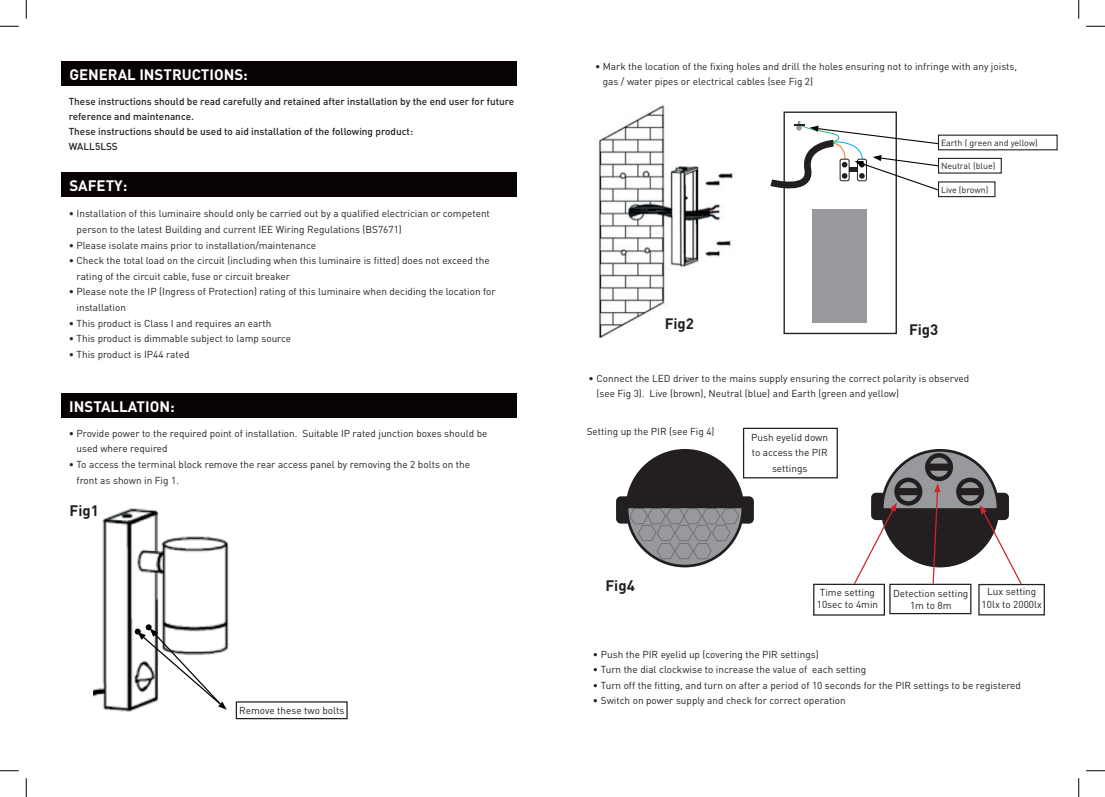
<style>
.page{position:relative;width:1105px;height:797px;background:#fff}
.page>*{position:absolute;margin:0;border:0;box-sizing:border-box;transform-origin:0 0}
.t1{font:700 15px "DIN";color:#fff}
.t2{font:700 15px "DIN";color:#231f20}
.t3{font:10px/15.6px "DIN";color:#231f20}
.t4{font:500 10px/15px "DIN";color:#231f20}
.t5{font:8.75px "DIN";color:#231f20}
</style>
<div class="page">
<img style="left:94px;top:508px;width:147px;height:212px">
<div style="left:62px;top:61px;width:455px;height:25px;background:#080302"></div>
<div style="left:62px;top:172px;width:455px;height:25px;background:#080302"></div>
<div style="left:62px;top:393px;width:455px;height:25px;background:#080302"></div>
<svg style="left:135px;top:624px;width:92px;height:85px"></svg>
<div style="left:236px;top:702px;width:111px;height:16px;background:#fff"></div>
<div style="left:236px;top:701px;width:112px;height:18px;border:1px solid #231f20"></div>
<img style="left:598px;top:106px;width:135px;height:232px">
<div style="left:938px;top:181px;width:57px;height:16px;border:1px solid #231f20"></div>
<div style="left:938px;top:158px;width:64px;height:16px;border:1px solid #231f20"></div>
<div style="left:938px;top:135px;width:120px;height:15px;border:1px solid #231f20"></div>
<div style="left:783px;top:111px;width:114px;height:223px;border:1px solid #231f20"></div>
<div style="left:812px;top:210px;width:55px;height:113px;background:#97999c"></div>
<svg style="left:770px;top:121px;width:170px;height:80px"></svg>
<div style="left:739px;top:496px;width:15px;height:27px;background:#231f20;border-radius:5px"></div>
<div style="left:616px;top:496px;width:15px;height:27px;background:#231f20;border-radius:5px"></div>
<svg style="left:627px;top:450px;width:117px;height:110px"></svg>
<svg style="left:882px;top:450px;width:116px;height:116px;background:#848587"></svg>
<div style="left:925px;top:453px;width:28px;height:28px;border:4px solid #231f20;border-radius:50%"></div>
<div style="left:927px;top:463px;width:24px;height:7px;background:#231f20"></div>
<div style="left:894px;top:477px;width:28px;height:28px;border:4px solid #231f20;border-radius:50%"></div>
<div style="left:956px;top:477px;width:28px;height:28px;border:4px solid #231f20;border-radius:50%"></div>
<div style="left:743px;top:428px;width:95px;height:50px;border:1px solid #231f20"></div>
<div style="left:813px;top:583px;width:72px;height:32px;border:1px solid #231f20"></div>
<div style="left:889px;top:583px;width:82px;height:31px;border:1px solid #231f20"></div>
<div style="left:978px;top:584px;width:67px;height:31px;border:1px solid #231f20"></div>
<svg style="left:853px;top:483px;width:170px;height:102px"></svg>
<svg style="left:0;top:25px;width:19px;height:2px"></svg>
<svg style="left:1086px;top:25px;width:19px;height:2px"></svg>
<svg style="left:0;top:770px;width:19px;height:1px"></svg>
<svg style="left:1086px;top:770px;width:19px;height:1px"></svg>
<svg style="left:25px;top:0;width:2px;height:19px"></svg>
<svg style="left:25px;top:778px;width:2px;height:19px"></svg>
<svg style="left:1078px;top:0;width:1px;height:19px"></svg>
<svg style="left:1078px;top:778px;width:1px;height:19px"></svg>
<h1 class="t1" style="left:69px;top:65px;width:180px">GENERAL INSTRUCTIONS:</h1>
<p class="t4" style="left:69px;top:93px;width:447px">These instructions should be read carefully and retained after installation by the end user for future reference and maintenance.<br>These instructions should be used to aid installation of the following product:<br>WALL5LSS</p>
<h1 class="t1" style="left:69px;top:176px;width:60px">SAFETY:</h1>
<p class="t3" style="left:77px;top:206px;width:415px;text-indent:-8px">• Installation of this luminaire should only be carried out by a qualified electrician or competent person to the latest Building and current IEE Wiring Regulations (BS7671)</p>
<p class="t3" style="left:69px;top:237px;width:249px">• Please isolate mains prior to installation/maintenance</p>
<p class="t3" style="left:77px;top:252px;width:414px;text-indent:-8px">• Check the total load on the circuit (including when this luminaire is fitted) does not exceed the rating of the circuit cable, fuse or circuit breaker</p>
<p class="t3" style="left:77px;top:284px;width:421px;text-indent:-8px">• Please note the IP (Ingress of Protection) rating of this luminaire when deciding the location for installation</p>
<p class="t3" style="left:69px;top:315px;width:204px">• This product is Class I and requires an earth</p>
<p class="t3" style="left:69px;top:331px;width:224px">• This product is dimmable subject to lamp source</p>
<p class="t3" style="left:69px;top:346px;width:122px">• This product is IP44 rated</p>
<h1 class="t1" style="left:69px;top:396px;width:107px">INSTALLATION:</h1>
<p class="t3" style="left:77px;top:425px;width:412px;text-indent:-8px">• Provide power to the required point of installation. Suitable IP rated junction boxes should be used where required</p>
<p class="t3" style="left:77px;top:456px;width:395px;text-indent:-8px">• To access the terminal block remove the rear access panel by removing the 2 bolts on the front as shown in Fig 1.</p>
<h1 class="t2" style="left:70px;top:500px;width:31px">Fig1</h1>
<p class="t3" style="left:239px;top:702px;width:107px">Remove these two bolts</p>
<p class="t3" style="left:603px;top:58px;width:416px;text-indent:-8px">• Mark the location of the fixing holes and drill the holes ensuring not to infringe with any joists, gas / water pipes or electrical cables (see Fig 2)</p>
<p class="t5" style="left:941px;top:137px;width:98px">Earth ( green and yellow)</p>
<p class="t5" style="left:941px;top:161px;width:56px">Neutral (blue)</p>
<h1 class="t2" style="left:665px;top:314px;width:31px">Fig2</h1>
<p class="t5" style="left:941px;top:184px;width:49px">Live (brown)</p>
<h1 class="t2" style="left:909px;top:319px;width:31px">Fig3</h1>
<p class="t3" style="left:596px;top:370px;width:374px;text-indent:-8px">• Connect the LED driver to the mains supply ensuring the correct polarity is observed (see Fig 3). Live (brown), Neutral (blue) and Earth (green and yellow)</p>
<p class="t3" style="left:587px;top:423px;width:129px">Setting up the PIR (see Fig 4)</p>
<p class="t3" style="left:751px;top:429px;width:78px;text-align:center">Push eyelid down to access the PIR settings</p>
<h1 class="t2" style="left:605px;top:575px;width:31px">Fig4</h1>
<p class="t3" style="left:817px;top:586px;width:63px;line-height:12.5px;text-align:center">Time setting<br>10sec to 4min</p>
<p class="t3" style="left:893px;top:586px;width:77px;line-height:12.5px;text-align:center">Detection setting<br>1m to 8m</p>
<p class="t3" style="left:981px;top:585px;width:62px;line-height:12.5px;text-align:center">Lux setting<br>10lx to 2000lx</p>
<p class="t3" style="left:593px;top:646px;width:227px">• Push the PIR eyelid up (covering the PIR settings)</p>
<p class="t3" style="left:593px;top:661px;width:275px">• Turn the dial clockwise to increase the value of each setting</p>
<p class="t3" style="left:593px;top:677px;width:429px">• Turn off the fitting, and turn on after a period of 10 seconds for the PIR settings to be registered</p>
<p class="t3" style="left:593px;top:693px;width:254px">• Switch on power supply and check for correct operation</p>
</div>
